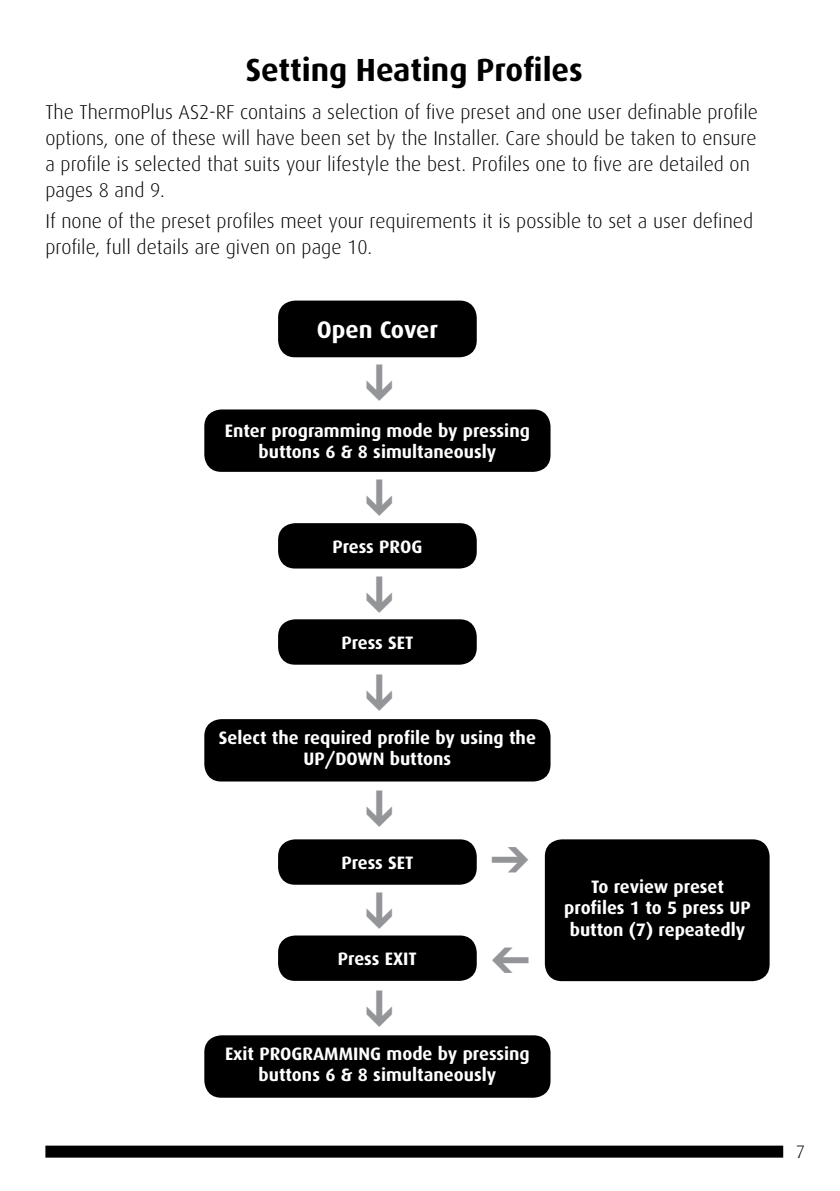
<style>
.page{position:relative;width:840px;height:1191px;background:#fff}
.page>*{position:absolute;margin:0;border:0;box-sizing:border-box;transform-origin:0 0}
.t1{font:700 32px "Dax";color:#000}
.t2{font:700 24px "Dax";color:#fff}
.t3{font:300 20px/26px "Dax";color:#000}
.t4{font:700 18px/21.6px "Dax";color:#fff;text-align:center}
.t5{font:300 18px "Dax";color:#000}
</style>
<div class="page">
<div style="left:45px;top:1145px;width:737px;height:12px;background:#000"></div>
<div style="left:278px;top:300px;width:198px;height:57px;background:#000;border-radius:17px"></div>
<div style="left:278px;top:523px;width:198px;height:45px;background:#000;border-radius:17px"></div>
<div style="left:278px;top:839px;width:198px;height:45px;background:#000;border-radius:17px"></div>
<div style="left:278px;top:619px;width:198px;height:45px;background:#000;border-radius:17px"></div>
<div style="left:278px;top:935px;width:198px;height:46px;background:#000;border-radius:17px"></div>
<div style="left:204px;top:409px;width:346px;height:63px;background:#000;border-radius:17px"></div>
<div style="left:204px;top:719px;width:346px;height:62px;background:#000;border-radius:17px"></div>
<div style="left:544px;top:839px;width:225px;height:142px;background:#000;border-radius:17px"></div>
<div style="left:204px;top:1035px;width:346px;height:62px;background:#000;border-radius:17px"></div>
<h1 class="t1" style="left:245px;top:52px;width:338px">Setting Heating Profiles</h1>
<p class="t3" style="left:45px;top:99px;width:713px">The ThermoPlus AS2-RF contains a selection of five preset and one user definable profile options, one of these will have been set by the Installer. Care should be taken to ensure a profile is selected that suits your lifestyle the best. Profiles one to five are detailed on pages 8 and 9.</p>
<p class="t3" style="left:45px;top:209px;width:709px">If none of the preset profiles meet your requirements it is possible to set a user defined profile, full details are given on page 10.</p>
<p class="t2" style="left:316px;top:316px;width:123px">Open Cover</p>
<p class="t4" style="left:225px;top:420px;width:306px">Enter programming mode by pressing buttons 6 &amp; 8 simultaneously</p>
<p class="t4" style="left:332px;top:536px;width:91px">Press PROG</p>
<p class="t4" style="left:341px;top:632px;width:73px">Press SET</p>
<p class="t4" style="left:219px;top:726px;width:318px">Select the required profile by using the<br>UP/DOWN buttons</p>
<p class="t4" style="left:341px;top:852px;width:73px">Press SET</p>
<p class="t4" style="left:338px;top:948px;width:80px">Press EXIT</p>
<p class="t4" style="left:225px;top:1042px;width:306px">Exit PROGRAMMING mode by pressing buttons 6 &amp; 8 simultaneously</p>
<p class="t4" style="left:564px;top:875px;width:188px">To review preset profiles 1 to 5 press UP button (7) repeatedly</p>
<p class="t5" style="left:795px;top:1142px;width:11px">7</p>
</div>
